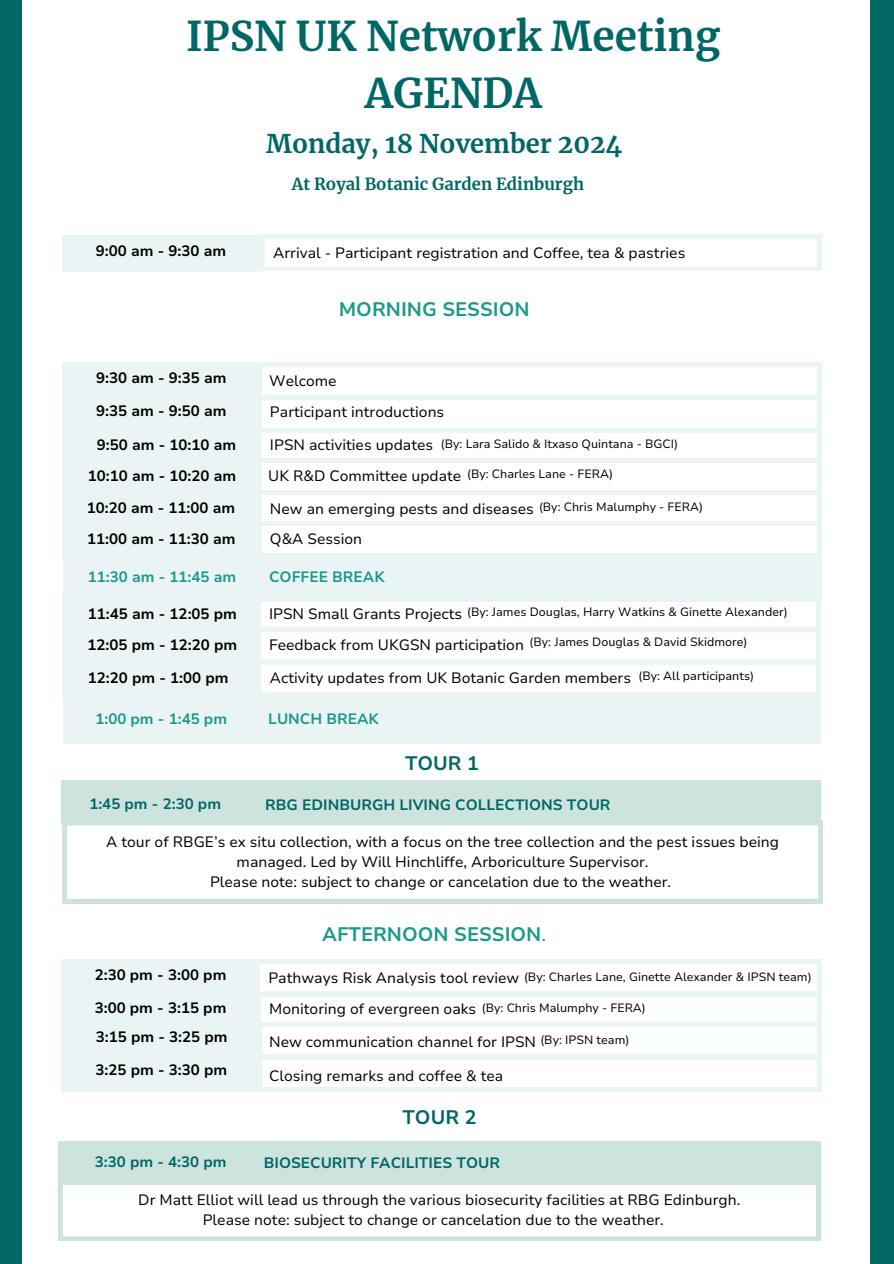
<style>
.page{position:relative;width:894px;height:1264px;background:#fff}
.page>*{position:absolute;margin:0;border:0;box-sizing:border-box;transform-origin:0 0}
.t1{font:700 40.5px/56.2px "Merriweather";color:#066;text-align:center}
.t2{font:700 25.5px "Merriweather";color:#066}
.t3{font:700 19.5px "Nunito Sans 10 pt";color:#1b998b}
.t4{font:700 19.5px "Nunito Sans 10 pt";color:#066}
.t5{font:700 16.5px "Merriweather";color:#066}
.t6{font:15px/20.2px "Nunito Sans 10 pt";color:#000;text-align:center}
.t7{font:700 15px "Nunito Sans 10 pt";color:#000}
.t8{font:700 15px "Nunito Sans 10 pt";color:#066}
.t9{font:700 15px "Nunito Sans 10 pt";color:#1b998b}
.t10{font:12px "Nunito Sans 10 pt";color:#000}
.s1{font-weight:400}
</style>
<div class="page">
<div style="left:0;top:0;width:893px;height:1263px;background:#066"></div>
<div style="left:22px;top:0;width:848px;height:1263px;background:#fff"></div>
<div style="left:63px;top:235px;width:199px;height:36px;background:#eaf4f4"></div>
<svg style="left:262px;top:235px;width:559px;height:36px"></svg>
<div style="left:62px;top:362px;width:197px;height:37px;background:#eaf4f4"></div>
<div style="left:62px;top:396px;width:198px;height:36px;background:#eaf4f4"></div>
<div style="left:63px;top:425px;width:197px;height:37px;background:#eaf4f4"></div>
<div style="left:62px;top:458px;width:198px;height:37px;background:#eaf4f4"></div>
<div style="left:63px;top:491px;width:197px;height:37px;background:#eaf4f4"></div>
<div style="left:63px;top:521px;width:197px;height:36px;background:#eaf4f4"></div>
<svg style="left:259px;top:362px;width:562px;height:191px"></svg>
<div style="left:63px;top:594px;width:194px;height:36px;background:#eaf4f4"></div>
<div style="left:63px;top:553px;width:758px;height:48px;background:#eaf4f4"></div>
<div style="left:63px;top:627px;width:194px;height:36px;background:#eaf4f4"></div>
<div style="left:63px;top:661px;width:194px;height:35px;background:#eaf4f4"></div>
<svg style="left:257px;top:601px;width:563px;height:94px"></svg>
<svg style="left:63px;top:821px;width:759px;height:82px"></svg>
<div style="left:62px;top:779px;width:758px;height:44px;background:#cce3de"></div>
<div style="left:62px;top:959px;width:195px;height:36px;background:#eaf4f4"></div>
<div style="left:62px;top:992px;width:196px;height:36px;background:#eaf4f4"></div>
<div style="left:62px;top:1022px;width:198px;height:36px;background:#eaf4f4"></div>
<div style="left:62px;top:1055px;width:199px;height:36px;background:#eaf4f4"></div>
<svg style="left:257px;top:959px;width:564px;height:132px"></svg>
<svg style="left:58px;top:1184px;width:762px;height:56px"></svg>
<div style="left:58px;top:1140px;width:762px;height:44px;background:#cce3de"></div>
<div style="left:63px;top:695px;width:757px;height:49px;background:#eaf4f4"></div>
<h6 class="t1" style="left:186px;top:9px;width:535px">IPSN UK Network Meeting<br>AGENDA</h6>
<h2 class="t2" style="left:266px;top:128px;width:358px">Monday, 18 November 2024</h2>
<h6 class="t5" style="left:292px;top:174px;width:293px">At Royal Botanic Garden Edinburgh</h6>
<p class="t7" style="left:96px;top:241px;width:132px">9:00 am - 9:30 am</p>
<h3 class="t6" style="left:273px;top:242px;width:413px">Arrival - Participant registration and Coffee, tea &amp; pastries</h3>
<h6 class="t3" style="left:339px;top:296px;width:192px">MORNING SESSION</h6>
<p class="t7" style="left:96px;top:368px;width:132px">9:30 am - 9:35 am</p>
<h6 class="t6" style="left:269px;top:371px;width:69px">Welcome</h6>
<p class="t7" style="left:96px;top:401px;width:132px">9:35 am - 9:50 am</p>
<h6 class="t6" style="left:270px;top:402px;width:176px">Participant introductions</h6>
<p class="t7" style="left:97px;top:435px;width:141px">9:50 am - 10:10 am</p>
<p class="t6" style="left:270px;top:435px;width:165px">IPSN activities updates</p>
<h6 class="t7" style="left:88px;top:466px;width:150px">10:10 am - 10:20 am</h6>
<p class="t6" style="left:268px;top:466px;width:194px">UK R&amp;D Committee update</p>
<p class="t7" style="left:87px;top:498px;width:150px">10:20 am - 11:00 am</p>
<p class="t6" style="left:270px;top:498px;width:265px">New an emerging pests and diseases</p>
<p class="t7" style="left:87px;top:528px;width:150px">11:00 am - 11:30 am</p>
<h6 class="t6" style="left:270px;top:528px;width:94px">Q&amp;A Session</h6>
<h6 class="t9" style="left:88px;top:566px;width:150px">11:30 am - 11:45 am</h6>
<p class="t9" style="left:269px;top:566px;width:117px">COFFEE BREAK</p>
<h6 class="t7" style="left:88px;top:604px;width:150px">11:45 am - 12:05 pm</h6>
<h5 class="t6" style="left:269px;top:604px;width:194px">IPSN Small Grants Projects</h5>
<h6 class="t7" style="left:88px;top:635px;width:151px">12:05 pm - 12:20 pm</h6>
<p class="t6" style="left:269px;top:635px;width:256px">Feedback from UKGSN participation</p>
<p class="t7" style="left:88px;top:668px;width:142px">12:20 pm - 1:00 pm</p>
<h6 class="t6" style="left:270px;top:668px;width:362px">Activity updates from UK Botanic Garden members</h6>
<p class="t10" style="left:638px;top:668px;width:117px">(By: All participants)</p>
<h6 class="t10" style="left:440px;top:436px;width:239px">(By: Lara Salido &amp; Itxaso Quintana - BGCI)</h6>
<h5 class="t10" style="left:467px;top:465px;width:147px">(By: Charles Lane - FERA)</h5>
<p class="t10" style="left:539px;top:499px;width:165px">(By: Chris Malumphy - FERA)</p>
<p class="t10" style="left:467px;top:603px;width:322px">(By: James Douglas, Harry Watkins &amp; Ginette Alexander)</p>
<p class="t10" style="left:529px;top:633px;width:219px">(By: James Douglas &amp; David Skidmore)</p>
<p class="t9" style="left:95px;top:709px;width:133px">1:00 pm - 1:45 pm</p>
<h6 class="t9" style="left:268px;top:709px;width:112px">LUNCH BREAK</h6>
<h5 class="t4" style="left:405px;top:750px;width:75px">TOUR 1</h5>
<h5 class="t8" style="left:89px;top:793px;width:133px">1:45 pm - 2:30 pm</h5>
<h3 class="t8" style="left:265px;top:794px;width:347px">RBG EDINBURGH LIVING COLLECTIONS TOUR</h3>
<h6 class="t6" style="left:106px;top:831px;width:674px">A tour of RBGE’s ex situ collection, with a focus on the tree collection and the pest issues being managed. Led by Will Hinchliffe, Arboriculture Supervisor.</h6>
<h6 class="t6" style="left:210px;top:872px;width:462px">Please note: subject to change or cancelation due to the weather.</h6>
<h6 class="t3" style="left:322px;top:921px;width:225px">AFTERNOON SESSION<span class="s1">.</span></h6>
<p class="t7" style="left:95px;top:964px;width:133px">2:30 pm - 3:00 pm</p>
<p class="t6" style="left:268px;top:967px;width:252px">Pathways Risk Analysis tool review</p>
<h4 class="t7" style="left:95px;top:997px;width:133px">3:00 pm - 3:15 pm</h4>
<h6 class="t6" style="left:269px;top:998px;width:208px">Monitoring of evergreen oaks</h6>
<p class="t7" style="left:96px;top:1027px;width:133px">3:15 pm - 3:25 pm</p>
<p class="t6" style="left:269px;top:1031px;width:268px">New communication channel for IPSN</p>
<h6 class="t7" style="left:95px;top:1060px;width:133px">3:25 pm - 3:30 pm</h6>
<p class="t6" style="left:269px;top:1065px;width:235px">Closing remarks and coffee &amp; tea</p>
<p class="t10" style="left:524px;top:969px;width:289px">(By: Charles Lane, Ginette Alexander &amp; IPSN team)</p>
<p class="t10" style="left:481px;top:999px;width:165px">(By: Chris Malumphy - FERA)</p>
<h1 class="t10" style="left:540px;top:1032px;width:90px">(By: IPSN team)</h1>
<p class="t8" style="left:95px;top:1151px;width:133px">3:30 pm - 4:30 pm</p>
<h3 class="t4" style="left:402px;top:1104px;width:75px">TOUR 2</h3>
<p class="t8" style="left:264px;top:1152px;width:238px">BIOSECURITY FACILITIES TOUR</p>
<p class="t6" style="left:138px;top:1189px;width:603px">Dr Matt Elliot will lead us through the various biosecurity facilities at RBG Edinburgh.</p>
<h6 class="t6" style="left:203px;top:1209px;width:462px">Please note: subject to change or cancelation due to the weather.</h6>
</div>
